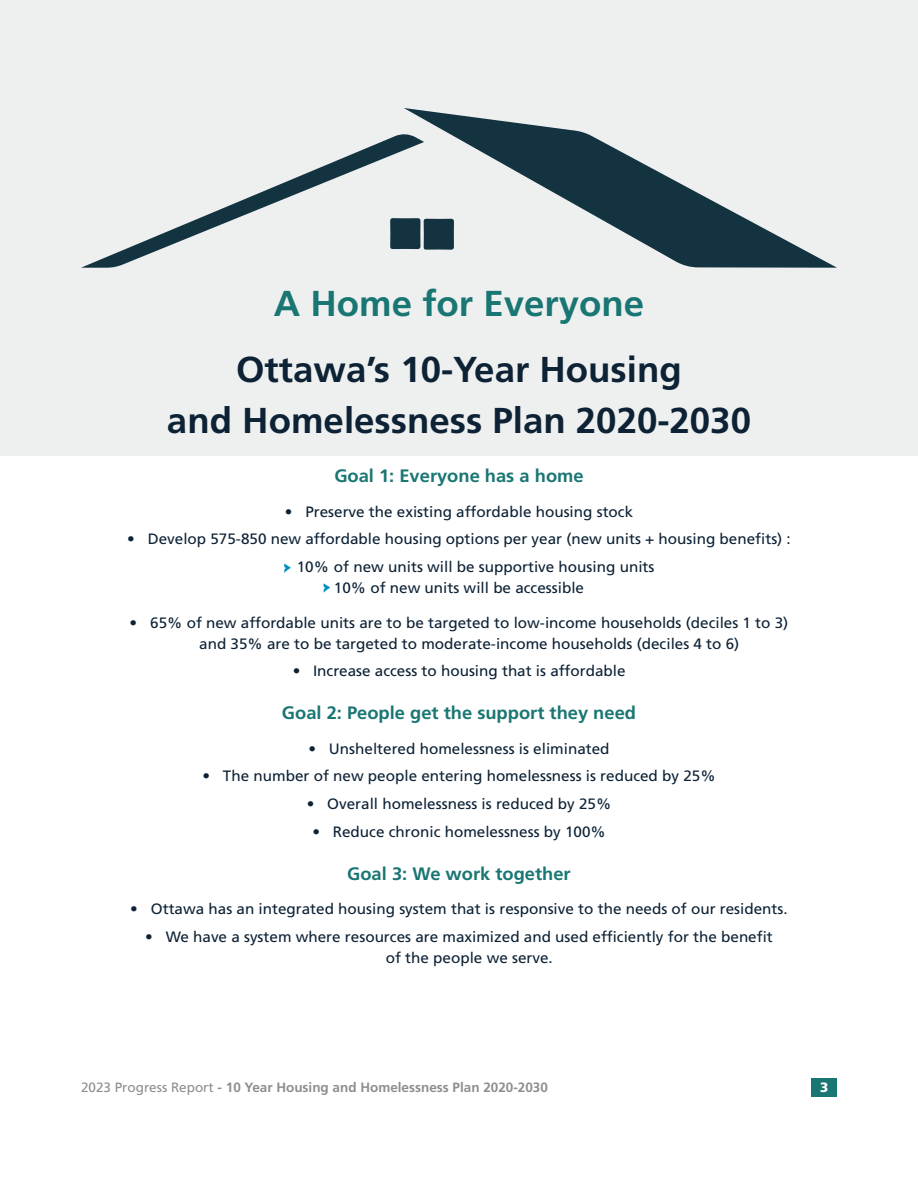
<style>
.page{position:relative;width:918px;height:1188px;background:#fff}
.page>*{position:absolute;margin:0;border:0;box-sizing:border-box;transform-origin:0 0}
.t1{font:700 36px/51px "Frutiger LT Std";color:#0d2235;text-align:center}
.t2{font:700 36px "Frutiger LT Std";color:#197673}
.t3{font:700 18px "Frutiger LT Std";color:#197673}
.t4{font:15px/21px "Frutiger LT Std";color:#0d2235}
.t5{font:700 13.5px "Frutiger LT Std";color:#8d8f8e}
.t6{font:900 13.5px "Frutiger LT Std";color:#fff}
.s1{font-weight:400}
</style>
<div class="page">
<div style="left:0;top:0;width:918px;height:456px;background:#eef0f0"></div>
<svg style="left:81px;top:134px;width:323px;height:134px"></svg>
<svg style="left:404px;top:108px;width:433px;height:160px"></svg>
<svg style="left:390px;top:218px;width:64px;height:32px;background:#294551"></svg>
<svg style="left:284px;top:564px;width:7px;height:9px"></svg>
<svg style="left:324px;top:584px;width:6px;height:9px"></svg>
<div style="left:811px;top:1078px;width:26px;height:18px;background:#197673"></div>
<p class="t2" style="left:274px;top:282px;width:372px">A Home for Everyone</p>
<h2 class="t1" style="left:167px;top:344px;width:586px">Ottawa’s 10-Year Housing<br>and Homelessness Plan 2020-2030</h2>
<h3 class="t3" style="left:334px;top:465px;width:251px">Goal 1: Everyone has a home</h3>
<p class="t4" style="left:285px;top:501px;width:350px">• Preserve the existing affordable housing stock</p>
<p class="t4" style="left:127px;top:529px;width:665px">• Develop 575-850 new affordable housing options per year (new units + housing benefits) :</p>
<p class="t4" style="left:297px;top:557px;width:359px">10% of new units will be supportive housing units</p>
<p class="t4" style="left:334px;top:578px;width:252px">10% of new units will be accessible</p>
<p class="t4" style="left:199px;top:612px;width:591px;text-indent:-70px">• 65% of new affordable units are to be targeted to low-income households (deciles 1 to 3) and 35% are to be targeted to moderate-income households (deciles 4 to 6)</p>
<p class="t4" style="left:293px;top:661px;width:334px">• Increase access to housing that is affordable</p>
<h3 class="t3" style="left:282px;top:702px;width:356px">Goal 2: People get the support they need</h3>
<p class="t4" style="left:308px;top:738px;width:303px">• Unsheltered homelessness is eliminated</p>
<p class="t4" style="left:202px;top:766px;width:515px">• The number of new people entering homelessness is reduced by 25%</p>
<p class="t4" style="left:307px;top:794px;width:306px">• Overall homelessness is reduced by 25%</p>
<p class="t4" style="left:312px;top:821px;width:295px">• Reduce chronic homelessness by 100%</p>
<h3 class="t3" style="left:347px;top:863px;width:225px">Goal 3: We work together</h3>
<p class="t4" style="left:130px;top:899px;width:659px">• Ottawa has an integrated housing system that is responsive to the needs of our residents.</p>
<p class="t4" style="left:386px;top:926px;width:389px;text-indent:-241px">• We have a system where resources are maximized and used efficiently for the benefit of the people we serve.</p>
<p class="t5" style="left:81px;top:1079px;width:468px"><span class="s1">2023 Progress Report</span> - 10 Year Housing and Homelessness Plan 2020-2030</p>
<p class="t6" style="left:820px;top:1079px;width:10px">3</p>
</div>
